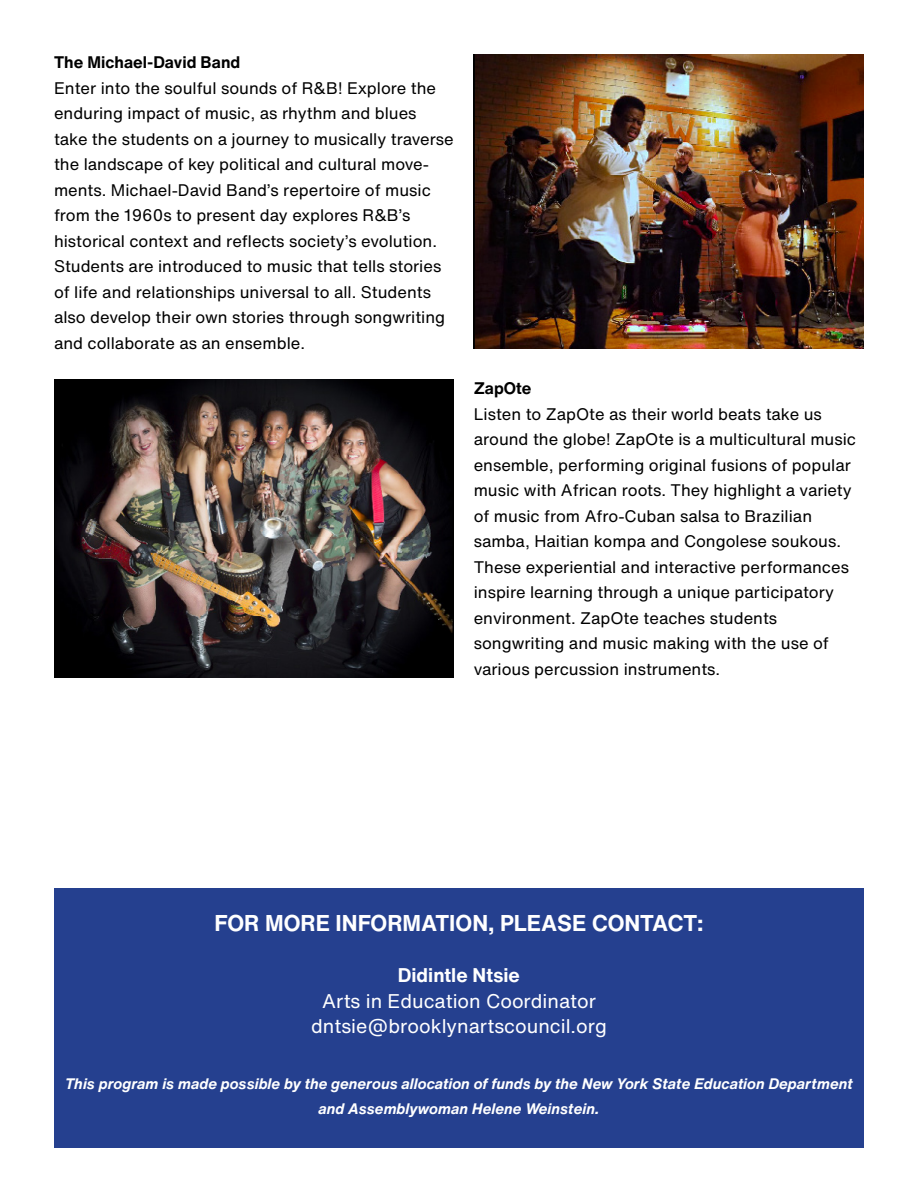
<style>
.page{position:relative;width:918px;height:1188px;background:#fff}
.page>*{position:absolute;margin:0;border:0;box-sizing:border-box;transform-origin:0 0}
.t1{font:700 22.5px "Helvetica Now Text";color:#fff}
.t2{font:19.5px/25.5px "Helvetica Now Text";color:#fff;text-align:center}
.t3{font:700 19.5px "Helvetica Now Text";color:#fff}
.t4{font:16.5px/25.5px "Helvetica Now Text";color:#000}
.t5{font:700 16.5px "Helvetica Now Text";color:#000}
.t6{font:italic 700 15px/25.5px "Helvetica Now Text";color:#fff;text-align:center}
</style>
<div class="page">
<img style="left:474px;top:54px;width:390px;height:295px">
<img style="left:54px;top:380px;width:400px;height:297px">
<div style="left:54px;top:888px;width:810px;height:260px;background:#25408f"></div>
<p class="t5" style="left:54px;top:50px;width:188px">The Michael-David Band</p>
<p class="t4" style="left:54px;top:75px;width:401px">Enter into the soulful sounds of R&amp;B! Explore the enduring impact of music, as rhythm and blues take the students on a journey to musically traverse the landscape of key political and cultural move&shy;ments. Michael-David Band’s repertoire of music from the 1960s to present day explores R&amp;B’s historical context and reflects society’s evolution.<br>Students are introduced to music that tells stories of life and relationships universal to all. Students also develop their own stories through songwriting and collaborate as an ensemble.</p>
<p class="t5" style="left:474px;top:376px;width:59px">ZapOte</p>
<p class="t4" style="left:474px;top:401px;width:384px">Listen to ZapOte as their world beats take us around the globe! ZapOte is a multicultural music ensemble, performing original fusions of popular music with African roots. They highlight a variety of music from Afro-Cuban salsa to Brazilian samba, Haitian kompa and Congolese soukous.<br>These experiential and interactive performances inspire learning through a unique participatory environment. ZapOte teaches students songwriting and music making with the use of various percussion instruments.</p>
<h1 class="t1" style="left:215px;top:906px;width:490px">FOR MORE INFORMATION, PLEASE CONTACT:</h1>
<p class="t3" style="left:398px;top:961px;width:124px">Didintle Ntsie</p>
<p class="t2" style="left:311px;top:988px;width:297px">Arts in Education Coordinator dntsie@brooklynartscouncil.org</p>
<p class="t6" style="left:65px;top:1070px;width:789px">This program is made possible by the generous allocation of funds by the New York State Education Department and Assemblywoman Helene Weinstein.</p>
</div>
